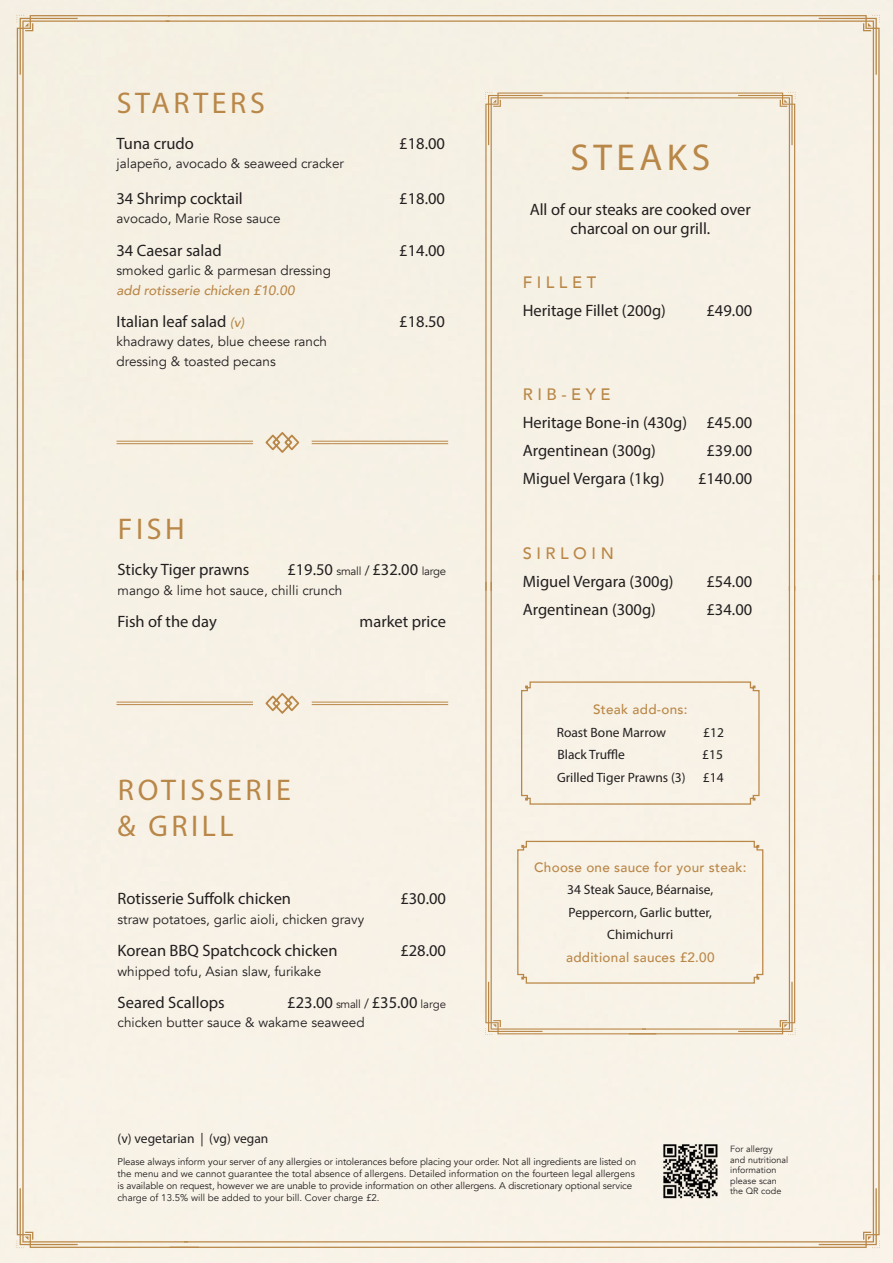
<style>
.page{position:relative;width:893px;height:1263px;background:#fff}
.page>*{position:absolute;margin:0;border:0;box-sizing:border-box;transform-origin:0 0}
.Body_Text{font:37.5px "Myriad Pro";letter-spacing:.12em;color:#b98747}
.Body_Text-2{font:30px/36px "Myriad Pro";letter-spacing:.12em;color:#b98747}
.Body_Text-3{font:16.5px/19.5px "Myriad Pro";color:#231f20;text-align:center}
.Body_Text-4{font:500 16.5px "Avenir";letter-spacing:.275em;color:#b98747}
.Body_Text-5{font:13.5px/19.5px "Avenir";color:#231f20}
.Body_Text-6{font:13.5px/22.5px "Myriad Pro";color:#231f20;text-align:center}
.Body_Text-7{font:500 13.5px "Avenir";letter-spacing:.02em;color:#b98747}
.Body_Text-8{font:9.75px/12px "Avenir";letter-spacing:-.01em;color:#231f20}
.Body_Text-9{font:9px/10.5px "Avenir";color:#231f20}
.s1{font-weight:500;font-style:italic;color:#b98747}
.s2{font-family:"Avenir";font-weight:500;font-style:italic;font-size:13.5px;color:#b98747}
.s3{font-family:"Avenir";font-size:11.4px}
.s4{font-size:13.95px}
.s5{font-family:"Avenir";font-weight:500;color:#b98747}
</style>
<div class="page">
<img style="left:0;top:0;width:893px;height:1263px">
<div style="left:170px;top:20px;width:704px;height:555px;background:#f6f1e5"></div>
<svg style="left:819px;top:15px;width:61px;height:60px"></svg>
<div style="left:199px;top:575px;width:675px;height:667px;background:#f8f2e7"></div>
<svg style="left:819px;top:1188px;width:61px;height:60px"></svg>
<svg style="left:17px;top:15px;width:153px;height:555px;fill:#f5efe2"></svg>
<div style="left:22px;top:20px;width:148px;height:550px;background:#f6f0e4"></div>
<svg style="left:17px;top:15px;width:61px;height:60px"></svg>
<svg style="left:17px;top:570px;width:182px;height:678px;fill:#f7f1e5"></svg>
<div style="left:22px;top:570px;width:166px;height:672px;background:#f7f1e6"></div>
<svg style="left:17px;top:1188px;width:61px;height:60px"></svg>
<svg style="left:629px;top:93px;width:166px;height:493px;fill:#f6f1e5"></svg>
<div style="left:629px;top:97px;width:161px;height:489px;background:#f7f1e5"></div>
<svg style="left:738px;top:92px;width:58px;height:53px"></svg>
<div style="left:656px;top:586px;width:134px;height:254px;background:#f8f2e6"></div>
<svg style="left:485px;top:93px;width:144px;height:489px;fill:#f5f0e4"></svg>
<div style="left:491px;top:97px;width:138px;height:485px;background:#f6f1e5"></div>
<svg style="left:485px;top:92px;width:57px;height:53px"></svg>
<svg style="left:485px;top:582px;width:171px;height:258px;fill:#f7f1e5"></svg>
<div style="left:491px;top:582px;width:155px;height:258px;background:#f8f1e6"></div>
<svg style="left:264px;top:430px;width:37px;height:25px"></svg>
<hr style="left:117px;top:443px;width:136px;height:1px;background:#b98747">
<hr style="left:117px;top:441px;width:136px;height:1px;background:#b98747">
<hr style="left:312px;top:443px;width:136px;height:1px;background:#b98747">
<hr style="left:312px;top:441px;width:136px;height:1px;background:#b98747">
<svg style="left:264px;top:691px;width:37px;height:24px"></svg>
<hr style="left:117px;top:704px;width:136px;height:1px;background:#b98747">
<hr style="left:117px;top:702px;width:136px;height:1px;background:#b98747">
<hr style="left:312px;top:704px;width:136px;height:1px;background:#b98747">
<hr style="left:312px;top:702px;width:136px;height:1px;background:#b98747">
<img style="left:660px;top:1141px;width:59px;height:60px">
<div style="left:520px;top:681px;width:240px;height:124px;background:#f8f2e6"></div>
<svg style="left:485px;top:840px;width:311px;height:195px"></svg>
<p class="Body_Text-2" style="left:117px;top:84px;width:150px">STARTERS</p>
<p class="Body_Text-3" style="left:117px;top:133px;width:79px">Tuna crudo</p>
<p class="Body_Text-3" style="left:399px;top:133px;width:47px">£18.00</p>
<p class="Body_Text-5" style="left:117px;top:154px;width:229px">jalapeño, avocado &amp; seaweed cracker</p>
<p class="Body_Text-3" style="left:117px;top:188px;width:128px">34 Shrimp cocktail</p>
<p class="Body_Text-3" style="left:399px;top:188px;width:47px">£18.00</p>
<p class="Body_Text-5" style="left:117px;top:209px;width:166px">avocado, Marie Rose sauce</p>
<p class="Body_Text-3" style="left:117px;top:240px;width:107px">34 Caesar salad</p>
<p class="Body_Text-3" style="left:399px;top:240px;width:47px">£14.00</p>
<p class="Body_Text-5" style="left:117px;top:261px;width:216px">smoked garlic &amp; parmesan dressing <span class="s1">add rotisserie chicken £10.00</span></p>
<p class="Body_Text-3" style="left:117px;top:311px;width:129px">Italian leaf salad <span class="s2">(v)</span></p>
<p class="Body_Text-3" style="left:399px;top:311px;width:47px">£18.50</p>
<p class="Body_Text-5" style="left:117px;top:332px;width:212px">khadrawy dates, blue cheese ranch dressing &amp; toasted pecans</p>
<p class="Body_Text-2" style="left:118px;top:511px;width:68px">FISH</p>
<p class="Body_Text-3" style="left:118px;top:560px;width:133px">Sticky Tiger prawns</p>
<p class="Body_Text-3" style="left:287px;top:560px;width:160px">£19.50 <span class="s3">small</span> <span class="s4">/</span> £32.00 <span class="s3">large</span></p>
<p class="Body_Text-5" style="left:118px;top:580px;width:226px">mango &amp; lime hot sauce, chilli crunch</p>
<p class="Body_Text-3" style="left:118px;top:611px;width:101px">Fish of the day</p>
<p class="Body_Text-3" style="left:360px;top:611px;width:88px">market price</p>
<p class="Body_Text-2" style="left:118px;top:772px;width:175px">ROTISSERIE &amp; GRILL</p>
<p class="Body_Text-3" style="left:118px;top:889px;width:175px">Rotisserie Suffolk chicken</p>
<p class="Body_Text-3" style="left:400px;top:889px;width:47px">£30.00</p>
<p class="Body_Text-5" style="left:118px;top:910px;width:248px">straw potatoes, garlic aioli, chicken gravy</p>
<p class="Body_Text-3" style="left:118px;top:940px;width:222px">Korean BBQ Spatchcock chicken</p>
<p class="Body_Text-3" style="left:400px;top:940px;width:47px">£28.00</p>
<p class="Body_Text-5" style="left:118px;top:961px;width:205px">whipped tofu, Asian slaw, furikake</p>
<p class="Body_Text-3" style="left:118px;top:992px;width:109px">Seared Scallops</p>
<p class="Body_Text-3" style="left:287px;top:992px;width:160px">£23.00 <span class="s3">small</span> <span class="s4">/</span> £35.00 <span class="s3">large</span></p>
<p class="Body_Text-5" style="left:118px;top:1013px;width:249px">chicken butter sauce &amp; wakame seaweed</p>
<p class="Body_Text" style="left:570px;top:135px;width:141px">STEAKS</p>
<p class="Body_Text-3" style="left:530px;top:199px;width:223px">All of our steaks are cooked over charcoal on our grill.</p>
<p class="Body_Text-4" style="left:523px;top:268px;width:75px">FILLET</p>
<p class="Body_Text-3" style="left:523px;top:300px;width:145px">Heritage Fillet (200g)</p>
<p class="Body_Text-3" style="left:706px;top:300px;width:47px">£49.00</p>
<p class="Body_Text-4" style="left:523px;top:380px;width:89px">RIB-EYE</p>
<p class="Body_Text-3" style="left:523px;top:412px;width:231px">Heritage Bone-in (430g) £45.00</p>
<p class="Body_Text-3" style="left:523px;top:440px;width:135px">Argentinean (300g)</p>
<p class="Body_Text-3" style="left:706px;top:440px;width:47px">£39.00</p>
<p class="Body_Text-3" style="left:523px;top:468px;width:143px">Miguel Vergara (1kg)</p>
<p class="Body_Text-3" style="left:698px;top:468px;width:56px">£140.00</p>
<p class="Body_Text-4" style="left:523px;top:539px;width:93px">SIRLOIN</p>
<p class="Body_Text-3" style="left:523px;top:572px;width:152px">Miguel Vergara (300g)</p>
<p class="Body_Text-3" style="left:706px;top:572px;width:47px">£54.00</p>
<p class="Body_Text-3" style="left:523px;top:600px;width:135px">Argentinean (300g)</p>
<p class="Body_Text-3" style="left:706px;top:600px;width:47px">£34.00</p>
<p class="Body_Text-7" style="left:593px;top:698px;width:96px">Steak add-ons:</p>
<p class="Body_Text-6" style="left:557px;top:721px;width:111px">Roast Bone Marrow</p>
<p class="Body_Text-6" style="left:703px;top:721px;width:22px">£12</p>
<p class="Body_Text-6" style="left:558px;top:743px;width:69px">Black Truffle</p>
<p class="Body_Text-6" style="left:702px;top:743px;width:22px">£15</p>
<p class="Body_Text-6" style="left:557px;top:766px;width:130px">Grilled Tiger Prawns (3)</p>
<p class="Body_Text-6" style="left:703px;top:766px;width:22px">£14</p>
<p class="Body_Text-7" style="left:534px;top:855px;width:214px">Choose one sauce for your steak:</p>
<p class="Body_Text-6" style="left:566px;top:878px;width:150px">34 Steak Sauce, Béarnaise,<br>Peppercorn, Garlic butter,<br>Chimichurri<br><span class="s5">additional sauces £2.00</span></p>
<p class="Body_Text-6" style="left:118px;top:1127px;width:152px">(v) vegetarian | (vg) vegan</p>
<p class="Body_Text-8" style="left:118px;top:1156px;width:520px">Please always inform your server of any allergies or intolerances before placing your order. Not all ingredients are listed on the menu and we cannot guarantee the total absence of allergens. Detailed information on the fourteen legal allergens is available on request, however we are unable to provide information on other allergens. A discretionary optional service charge of 13.5% will be added to your bill. Cover charge £2.</p>
<p class="Body_Text-9" style="left:730px;top:1144px;width:60px">For allergy and nutritional information please scan the QR code</p>
</div>
